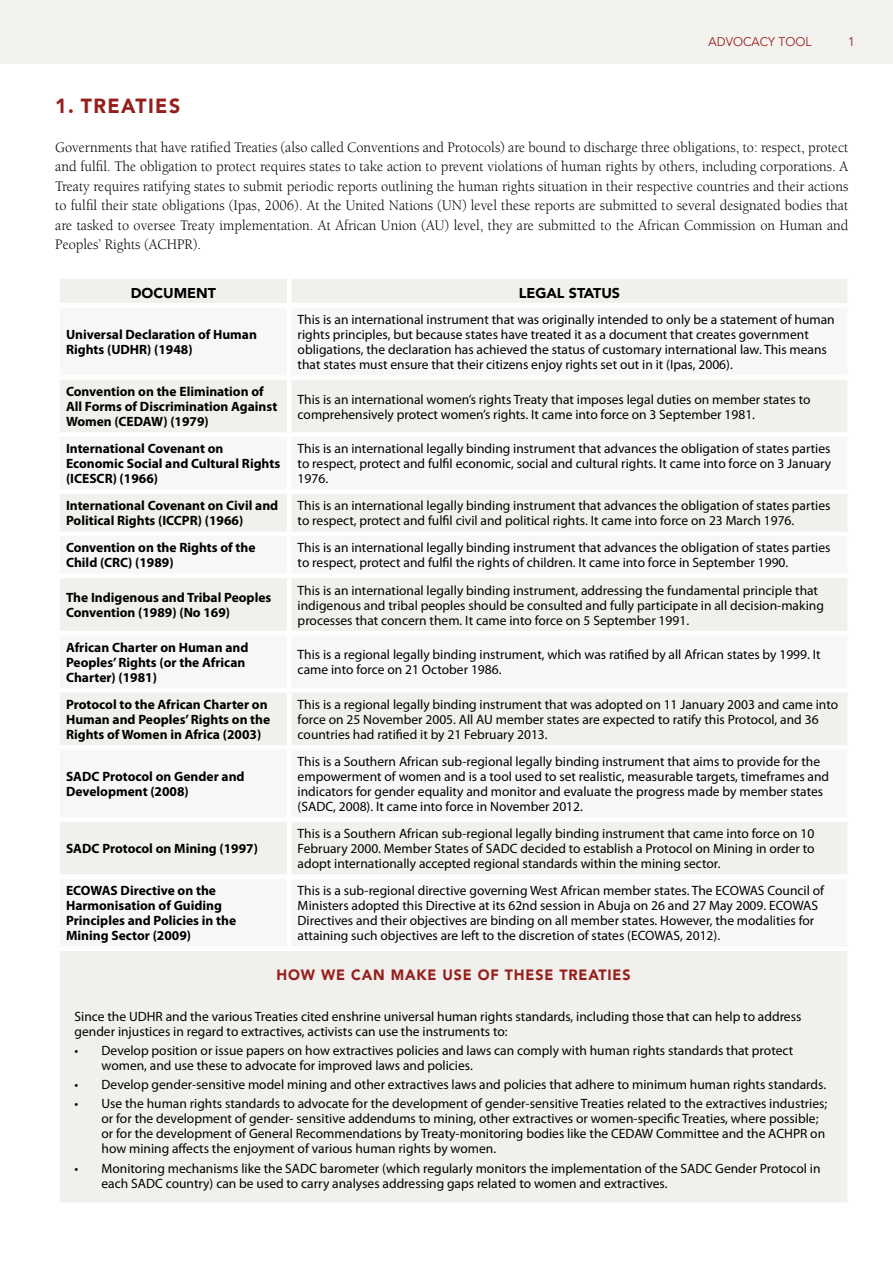
<style>
.page{position:relative;width:893px;height:1263px;background:#fff}
.page>*{position:absolute;margin:0;border:0;box-sizing:border-box;transform-origin:0 0}
.t1{font:900 20.4px "Avenir";color:#961f1d;scale:.95 1}
.t2{font:15px/19.5px "Berkeley";color:#000;text-align:justify;scale:.95 1}
.t3{font:900 15px "Avenir";color:#961f1d;scale:.95 1}
.t4{font:900 14.25px "Avenir";color:#000}
.t5{font:13.5px/15px "Myriad Pro";color:#000}
.t6{font:700 13.5px/15px "Myriad Pro";color:#000}
.t7{font:12.6px "Avenir";color:#961f1d;scale:.95 1}
</style>
<div class="page">
<div style="left:0;top:0;width:893px;height:64px;background:#f3f2ef"></div>
<div style="left:60px;top:279px;width:787px;height:923px;background:#f1f0ec"></div>
<svg style="left:60px;top:307px;width:787px;height:639px;fill:#f8f7f6"></svg>
<hr style="left:287px;top:279px;width:4px;height:24px;background:#fff">
<hr style="left:287px;top:307px;width:4px;height:68px;background:#fff">
<hr style="left:287px;top:380px;width:4px;height:52px;background:#fff">
<hr style="left:287px;top:437px;width:4px;height:52px;background:#fff">
<hr style="left:287px;top:494px;width:4px;height:38px;background:#fff">
<hr style="left:287px;top:536px;width:4px;height:38px;background:#fff">
<hr style="left:287px;top:578px;width:4px;height:53px;background:#fff">
<hr style="left:287px;top:635px;width:4px;height:53px;background:#fff">
<hr style="left:287px;top:692px;width:4px;height:53px;background:#fff">
<hr style="left:287px;top:750px;width:4px;height:67px;background:#fff">
<hr style="left:287px;top:822px;width:4px;height:52px;background:#fff">
<hr style="left:287px;top:879px;width:4px;height:67px;background:#fff">
<hr style="left:55px;top:303px;width:234px;height:4px;background:#fff">
<hr style="left:289px;top:303px;width:563px;height:4px;background:#fff">
<div style="left:55px;top:375px;width:234px;height:5px;background:#fff"></div>
<div style="left:289px;top:375px;width:563px;height:5px;background:#fff"></div>
<div style="left:55px;top:432px;width:234px;height:5px;background:#fff"></div>
<div style="left:289px;top:432px;width:563px;height:5px;background:#fff"></div>
<div style="left:55px;top:489px;width:234px;height:5px;background:#fff"></div>
<div style="left:289px;top:489px;width:563px;height:5px;background:#fff"></div>
<hr style="left:55px;top:532px;width:234px;height:4px;background:#fff">
<hr style="left:289px;top:532px;width:563px;height:4px;background:#fff">
<hr style="left:55px;top:574px;width:234px;height:4px;background:#fff">
<hr style="left:289px;top:574px;width:563px;height:4px;background:#fff">
<hr style="left:55px;top:631px;width:234px;height:4px;background:#fff">
<hr style="left:289px;top:631px;width:563px;height:4px;background:#fff">
<hr style="left:55px;top:688px;width:234px;height:4px;background:#fff">
<hr style="left:289px;top:688px;width:563px;height:4px;background:#fff">
<div style="left:55px;top:745px;width:234px;height:5px;background:#fff"></div>
<div style="left:289px;top:745px;width:563px;height:5px;background:#fff"></div>
<div style="left:55px;top:817px;width:234px;height:5px;background:#fff"></div>
<div style="left:289px;top:817px;width:563px;height:5px;background:#fff"></div>
<div style="left:55px;top:874px;width:234px;height:5px;background:#fff"></div>
<div style="left:289px;top:874px;width:563px;height:5px;background:#fff"></div>
<div style="left:55px;top:946px;width:234px;height:5px;background:#fff"></div>
<div style="left:289px;top:946px;width:563px;height:5px;background:#fff"></div>
<p class="t7" style="left:709px;top:34px;width:110px">ADVOCACY TOOL</p>
<p class="t7" style="left:848px;top:34px;width:9px">1</p>
<h1 class="t1" style="left:55px;top:88px;width:54px">1. TREATIES</h1>
<p class="t2" style="left:55px;top:137px;width:836px">Governments that have ratified Treaties (also called Conventions and Protocols) are bound to discharge three obligations, to: respect, protect and fulfil. The obligation to protect requires states to take action to prevent violations of human rights by others, including corporations. A Treaty requires ratifying states to submit periodic reports outlining the human rights situation in their respective countries and their actions to fulfil their state obligations (Ipas, 2006). At the United Nations (UN) level these reports are submitted to several designated bodies that are tasked to oversee Treaty implementation. At African Union (AU) level, they are submitted to the African Commission on Human and Peoples’ Rights (ACHPR).</p>
<p class="t4" style="left:131px;top:281px;width:23px">DOCUMENT</p>
<p class="t4" style="left:519px;top:281px;width:18px">LEGAL</p>
<p class="t4" style="left:569px;top:281px;width:10px">STATUS</p>
<p class="t6" style="left:66px;top:326px;width:192px">Universal Declaration of Human<br>Rights (UDHR) (1948)</p>
<p class="t5" style="left:298px;top:312px;width:539px">This is an international instrument that was originally intended to only be a statement of human rights principles, but because states have treated it as a document that creates government obligations, the declaration has achieved the status of customary international law. This means that states must ensure that their citizens enjoy rights set out in it (Ipas, 2006).</p>
<p class="t6" style="left:66px;top:384px;width:213px">Convention on the Elimination of<br>All Forms of Discrimination Against<br>Women (CEDAW) (1979)</p>
<p class="t5" style="left:298px;top:391px;width:514px">This is an international women’s rights Treaty that imposes legal duties on member states to comprehensively protect women’s rights. It came into force on 3 September 1981.</p>
<p class="t6" style="left:66px;top:441px;width:216px">International Covenant on<br>Economic Social and Cultural Rights (ICESCR) (1966)</p>
<p class="t5" style="left:298px;top:441px;width:535px;text-align:justify">This is an international legally binding instrument that advances the obligation of states parties to respect, protect and fulfil economic, social and cultural rights. It came into force on 3 January 1976.</p>
<p class="t6" style="left:66px;top:498px;width:214px">International Covenant on Civil and<br>Political Rights (ICCPR) (1966)</p>
<p class="t5" style="left:298px;top:498px;width:534px">This is an international legally binding instrument that advances the obligation of states parties to respect, protect and fulfil civil and political rights. It came into force on 23 March 1976.</p>
<p class="t6" style="left:66px;top:540px;width:191px">Convention on the Rights of the<br>Child (CRC) (1989)</p>
<p class="t5" style="left:298px;top:540px;width:534px">This is an international legally binding instrument that advances the obligation of states parties to respect, protect and fulfil the rights of children. It came into force in September 1990.</p>
<p class="t6" style="left:66px;top:590px;width:207px">The Indigenous and Tribal Peoples<br>Convention (1989) (No 169)</p>
<p class="t5" style="left:298px;top:582px;width:528px">This is an international legally binding instrument, addressing the fundamental principle that indigenous and tribal peoples should be consulted and fully participate in all decision-making processes that concern them. It came into force on 5 September 1991.</p>
<p class="t6" style="left:66px;top:639px;width:184px">African Charter on Human and<br>Peoples’ Rights (or the African<br>Charter) (1981)</p>
<p class="t5" style="left:298px;top:647px;width:525px">This is a regional legally binding instrument, which was ratified by all African states by 1999. It came into force on 21 October 1986.</p>
<p class="t6" style="left:66px;top:696px;width:206px">Protocol to the African Charter on<br>Human and Peoples’ Rights on the<br>Rights of Women in Africa (2003)</p>
<p class="t5" style="left:298px;top:697px;width:542px">This is a regional legally binding instrument that was adopted on 11 January 2003 and came into force on 25 November 2005. All AU member states are expected to ratify this Protocol, and 36 countries had ratified it by 21 February 2013.</p>
<p class="t6" style="left:66px;top:768px;width:180px">SADC Protocol on Gender and<br>Development (2008)</p>
<p class="t5" style="left:298px;top:754px;width:533px">This is a Southern African sub-regional legally binding instrument that aims to provide for the empowerment of women and is a tool used to set realistic, measurable targets, timeframes and indicators for gender equality and monitor and evaluate the progress made by member states (SADC, 2008). It came into force in November 2012.</p>
<p class="t6" style="left:66px;top:841px;width:193px">SADC Protocol on Mining (1997)</p>
<p class="t5" style="left:298px;top:826px;width:518px;text-align:justify">This is a Southern African sub-regional legally binding instrument that came into force on 10<br>February 2000. Member States of SADC decided to establish a Protocol on Mining in order to adopt internationally accepted regional standards within the mining sector.</p>
<p class="t6" style="left:66px;top:883px;width:172px">ECOWAS Directive on the<br>Harmonisation of Guiding<br>Principles and Policies in the<br>Mining Sector (2009)</p>
<p class="t5" style="left:298px;top:883px;width:528px">This is a sub-regional directive governing West African member states. The ECOWAS Council of Ministers adopted this Directive at its 62nd session in Abuja on 26 and 27 May 2009. ECOWAS Directives and their objectives are binding on all member states. However, the modalities for attaining such objectives are left to the discretion of states (ECOWAS, 2012).</p>
<p class="t3" style="left:277px;top:962px;width:15px">HOW</p>
<p class="t3" style="left:321px;top:962px;width:44px">WE CAN</p>
<p class="t3" style="left:391px;top:962px;width:13px">MAKE</p>
<p class="t3" style="left:442px;top:962px;width:11px">USE</p>
<p class="t3" style="left:478px;top:962px;width:61px">OF THESE</p>
<p class="t3" style="left:559px;top:962px;width:20px">TREATIES</p>
<p class="t5" style="left:75px;top:1008px;width:728px">Since the UDHR and the various Treaties cited enshrine universal human rights standards, including those that can help to address gender injustices in regard to extractives, activists can use the instruments to:</p>
<p class="t5" style="left:102px;top:1042px;width:693px;text-indent:-27px">• Develop position or issue papers on how extractives policies and laws can comply with human rights standards that protect women, and use these to advocate for improved laws and policies.</p>
<p class="t5" style="left:75px;top:1077px;width:753px">• Develop gender-sensitive model mining and other extractives laws and policies that adhere to minimum human rights standards.</p>
<p class="t5" style="left:102px;top:1096px;width:727px;text-indent:-27px">• Use the human rights standards to advocate for the development of gender-sensitive Treaties related to the extractives industries; or for the development of gender- sensitive addendums to mining, other extractives or women-specific Treaties, where possible; or for the development of General Recommendations by Treaty-monitoring bodies like the CEDAW Committee and the ACHPR on how mining affects the enjoyment of various human rights by women.</p>
<p class="t5" style="left:102px;top:1160px;width:720px;text-indent:-27px">• Monitoring mechanisms like the SADC barometer (which regularly monitors the implementation of the SADC Gender Protocol in each SADC country) can be used to carry analyses addressing gaps related to women and extractives.</p>
</div>
